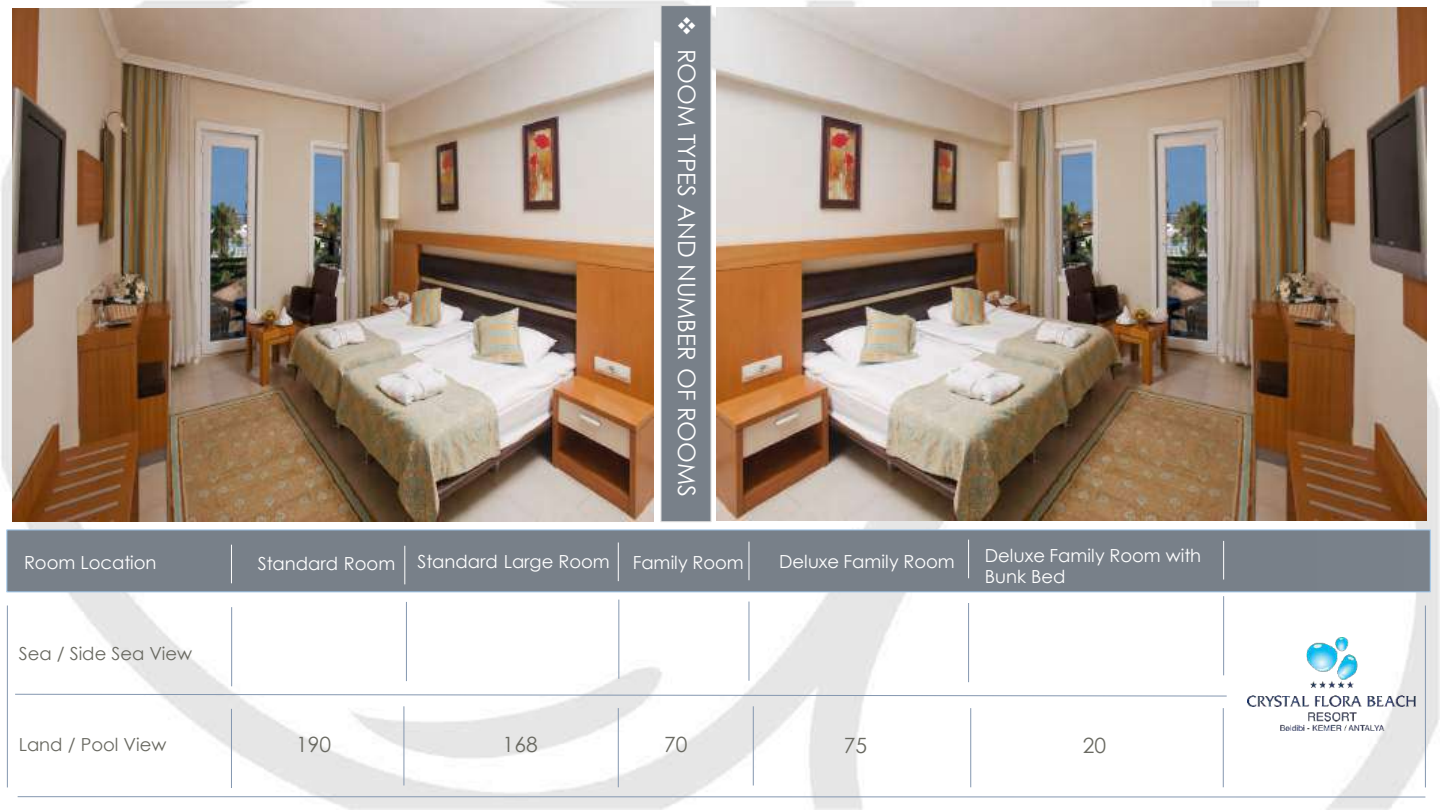
<style>
.page{position:relative;width:1440px;height:810px;background:#fff}
.page>*{position:absolute;margin:0;border:0;box-sizing:border-box;transform-origin:0 0}
.t1{font:24px "Century Gothic";color:#fff}
.t2{font:21px "Century Gothic";color:#696961}
.t3{font:18px/21.6px "Century Gothic";color:#fff}
.t4{font:18px "Century Gothic";color:#696961}
</style>
<div class="page">
<img style="left:1px;top:0;width:1439px;height:810px">
<div style="left:8px;top:531px;width:1421px;height:59px;background:#788089"></div>
<div style="left:6px;top:529px;width:1425px;height:63px;border:1px solid #9dc3e6"></div>
<hr style="left:231px;top:545px;width:1px;height:38px;background:#fff">
<hr style="left:404px;top:546px;width:1px;height:38px;background:#fff">
<hr style="left:749px;top:542px;width:1px;height:38px;background:#fff">
<hr style="left:618px;top:543px;width:1px;height:38px;background:#fff">
<svg style="left:14px;top:694px;width:1213px;height:3px"></svg>
<hr style="left:231px;top:709px;width:1px;height:79px;background:#8497b0">
<hr style="left:18px;top:796px;width:1407px;height:1px;background:#8497b0">
<hr style="left:404px;top:706px;width:1px;height:80px;background:#8497b0">
<hr style="left:970px;top:708px;width:1px;height:79px;background:#8497b0">
<hr style="left:618px;top:708px;width:1px;height:79px;background:#8497b0">
<hr style="left:1425px;top:606px;width:1px;height:181px;background:#8497b0">
<hr style="left:618px;top:600px;width:1px;height:79px;background:#8497b0">
<hr style="left:968px;top:603px;width:1px;height:79px;background:#8497b0">
<hr style="left:406px;top:602px;width:1px;height:79px;background:#8497b0">
<hr style="left:231px;top:607px;width:1px;height:79px;background:#8497b0">
<hr style="left:1223px;top:596px;width:1px;height:79px;background:#8497b0">
<hr style="left:1223px;top:708px;width:1px;height:79px;background:#8497b0">
<hr style="left:1223px;top:541px;width:1px;height:39px;background:#fff">
<div style="left:662px;top:7px;width:48px;height:513px;background:#788089"></div>
<div style="left:660px;top:5px;width:52px;height:517px;border:1px solid #dbdbdb"></div>
<hr style="left:7px;top:606px;width:1px;height:181px;background:#8497b0">
<img style="left:13px;top:8px;width:641px;height:513px">
<img style="left:717px;top:7px;width:710px;height:513px">
<hr style="left:968px;top:540px;width:1px;height:38px;background:#fff">
<hr style="left:749px;top:602px;width:1px;height:79px;background:#8497b0">
<hr style="left:753px;top:706px;width:1px;height:80px;background:#8497b0">
<img style="left:1247px;top:638px;width:169px;height:92px">
<svg style="left:678px;top:17px;width:18px;height:17px"></svg>
<h1 class="t1" style="left:704px;top:49px;width:450px;rotate:90deg">ROOM TYPES AND NUMBER OF ROOMS</h1>
<p class="t3" style="left:24px;top:551px;width:134px">Room Location</p>
<p class="t3" style="left:258px;top:551px;width:354px">Standard Room Standard Large Room</p>
<p class="t3" style="left:633px;top:551px;width:112px">Family Room</p>
<p class="t3" style="left:985px;top:544px;width:218px">Deluxe Family Room with<br>Bunk Bed</p>
<p class="t3" style="left:779px;top:550px;width:177px">Deluxe Family Room</p>
<p class="t4" style="left:19px;top:641px;width:175px">Sea / Side Sea View</p>
<p class="t4" style="left:19px;top:732px;width:149px">Land / Pool View</p>
<p class="t2" style="left:296px;top:730px;width:37px">190</p>
<p class="t2" style="left:503px;top:730px;width:37px">168</p>
<p class="t2" style="left:664px;top:730px;width:25px">70</p>
<p class="t2" style="left:844px;top:730px;width:25px">75</p>
<p class="t2" style="left:1083px;top:731px;width:25px">20</p>
</div>
